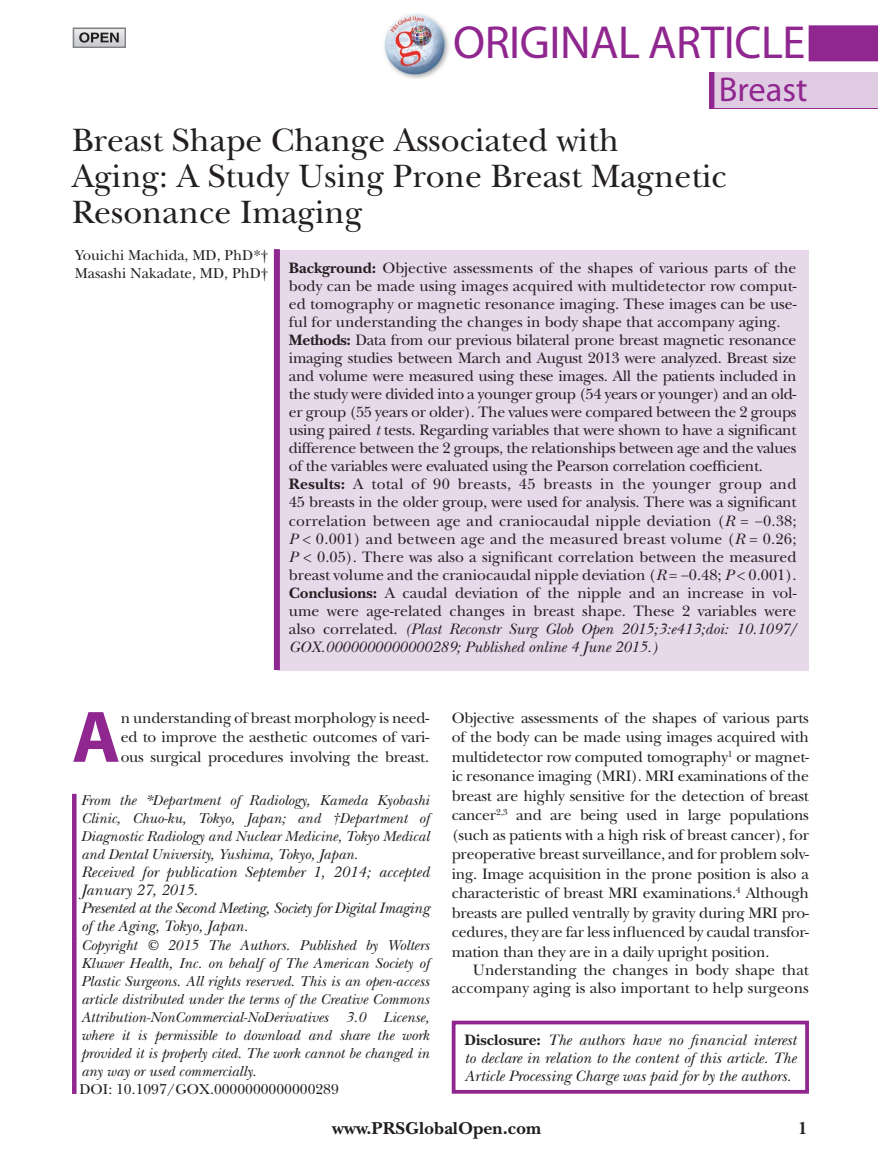
<style>
.page{position:relative;width:878px;height:1175px;background:#fff}
.page>*{position:absolute;margin:0;border:0;box-sizing:border-box;transform-origin:0 0}
.t1{font:700 73.65px "Myriad Pro";color:#90268f}
.t2{font:46.5px "Myriad Pro";letter-spacing:-.01em;color:#90268f}
.t3{font:34.5px "Myriad Pro";color:#90268f}
.t4{font:33.75px/36px "New Baskerville";color:#231f20}
.t5{font:700 18px "New Baskerville";color:#231f20}
.t6{font:15.75px/18px "New Baskerville";color:#231f20;text-align:justify}
.t7{font:italic 15.75px/18px "New Baskerville";color:#231f20}
.t8{font:italic 15px/18px "New Baskerville";color:#231f20;text-align:justify}
.t9{font:15px/18px "New Baskerville";color:#231f20}
.s1{font-weight:700}
.s2{font-style:italic}
.s3{font-weight:700;font-style:normal}
</style>
<div class="page">
<img style="left:384px;top:12px;width:65px;height:66px">
<div style="left:73px;top:28px;width:52px;height:20px;border:2px solid #808285"></div>
<svg style="left:79px;top:32px;width:40px;height:11px"></svg>
<hr style="left:72px;top:938px;width:4px;height:155px;background:#90268f">
<hr style="left:72px;top:794px;width:4px;height:144px;background:#90268f">
<div style="left:277px;top:250px;width:531px;height:420px;background:#e7d8ea"></div>
<div style="left:274px;top:249px;width:6px;height:421px;background:#90268f"></div>
<div style="left:452px;top:1020px;width:356px;height:73px;border:4px solid #90268f"></div>
<div style="left:710px;top:72px;width:168px;height:36px;background:#90268f"></div>
<div style="left:714px;top:72px;width:164px;height:36px;background:#dfcce3"></div>
<div style="left:808px;top:25px;width:69px;height:36px;background:#90268f"></div>
<h2 class="t2" style="left:453px;top:14px;width:354px">ORIGINAL ARTICLE</h2>
<h3 class="t3" style="left:718px;top:68px;width:90px">BREAST</h3>
<h3 class="t4" style="left:72px;top:122px;width:656px">Breast Shape Change Associated with<br>Aging: A Study Using Prone Breast Magnetic<br>Resonance Imaging</h3>
<p class="t9" style="left:75px;top:246px;width:195px">Youichi Machida, MD, PhD*†<br>Masashi Nakadate, MD, PhD†</p>
<p class="t6" style="left:289px;top:259px;width:509px;text-align:left"><span class="s1">Background:</span> Objective assessments of the shapes of various parts of the body can be made using images acquired with multidetector row comput&shy;ed tomography or magnetic resonance imaging. These images can be use&shy;ful for understanding the changes in body shape that accompany aging.<br><span class="s1">Methods:</span> Data from our previous bilateral prone breast magnetic resonance imaging studies between March and August 2013 were analyzed. Breast size and volume were measured using these images. All the patients included in the study were divided into a younger group (54 years or younger) and an old&shy;er group (55 years or older). The values were compared between the 2 groups using paired <span class="s2">t</span> tests. Regarding variables that were shown to have a significant difference between the 2 groups, the relationships between age and the values of the variables were evaluated using the Pearson correlation coefficient.<br><span class="s1">Results:</span> A total of 90 breasts, 45 breasts in the younger group and 45 breasts in the older group, were used for analysis. There was a significant correlation between age and craniocaudal nipple deviation (<span class="s2">R</span> = −0.38; <span class="s2">P</span> &lt; 0.001) and between age and the measured breast volume (<span class="s2">R</span> = 0.26; <span class="s2">P</span> &lt; 0.05). There was also a significant correlation between the measured breast volume and the craniocaudal nipple deviation (<span class="s2">R</span> = −0.48; <span class="s2">P</span> &lt; 0.001).<br><span class="s1">Conclusions:</span> A caudal deviation of the nipple and an increase in vol&shy;ume were age-related changes in breast shape. These 2 variables were also correlated. <span class="s2">(Plast Reconstr Surg Glob Open 2015;3:e413;doi: 10.1097/ GOX.0000000000000289; Published online 4 June 2015.)</span></p>
<h1 class="t1" style="left:72px;top:689px;width:50px">A</h1>
<p class="t6" style="left:121px;top:708px;width:310px;line-height:19.5px">n understanding of breast morphology is need&shy;ed to improve the aesthetic outcomes of vari&shy;ous surgical procedures involving the breast.</p>
<p class="t6" style="left:451px;top:708px;width:359px;line-height:19.5px">Objective assessments of the shapes of various parts of the body can be made using images acquired with multidetector row computed tomography<sup>1</sup> or magnet&shy;ic resonance imaging (MRI). MRI examinations of the breast are highly sensitive for the detection of breast cancer<sup>2,3</sup> and are being used in large populations (such as patients with a high risk of breast cancer), for preoperative breast surveillance, and for problem solv&shy;ing. Image acquisition in the prone position is also a characteristic of breast MRI examinations.<sup>4</sup> Although breasts are pulled ventrally by gravity during MRI pro&shy;cedures, they are far less influenced by caudal transfor&shy;mation than they are in a daily upright position.</p>
<p class="t6" style="left:452px;top:960px;width:359px;text-align:right">Understanding the changes in body shape that accompany aging is also important to help surgeons</p>
<p class="t8" style="left:81px;top:791px;width:350px">From the *Department of Radiology, Kameda Kyobashi Clinic, Chuo-ku, Tokyo, Japan; and †Department of Diagnostic Radiology and Nuclear Medicine, Tokyo Medical and Dental University, Yushima, Tokyo, Japan.</p>
<p class="t7" style="left:81px;top:862px;width:350px">Received for publication September 1, 2014; accepted January 27, 2015.<br>Presented at the Second Meeting, Society for Digital Imaging of the Aging, Tokyo, Japan.</p>
<p class="t8" style="left:81px;top:935px;width:350px">Copyright © 2015 The Authors. Published by Wolters Kluwer Health, Inc. on behalf of The American Society of Plastic Surgeons. All rights reserved. This is an open-access article distributed under the terms of the Creative Commons Attribution-NonCommercial-NoDerivatives 3.0 License, where it is permissible to download and share the work provided it is properly cited. The work cannot be changed in any way or used commercially.</p>
<p class="t9" style="left:80px;top:1079px;width:261px">DOI: 10.1097/GOX.0000000000000289</p>
<p class="t7" style="left:464px;top:1031px;width:333px;text-align:justify"><span class="s3">Disclosure:</span> The authors have no financial interest to declare in relation to the content of this article. The Article Processing Charge was paid for by the authors.</p>
<p class="t5" style="left:332px;top:1118px;width:210px">www.PRSGlobalOpen.com</p>
<p class="t5" style="left:798px;top:1118px;width:11px">1</p>
</div>
